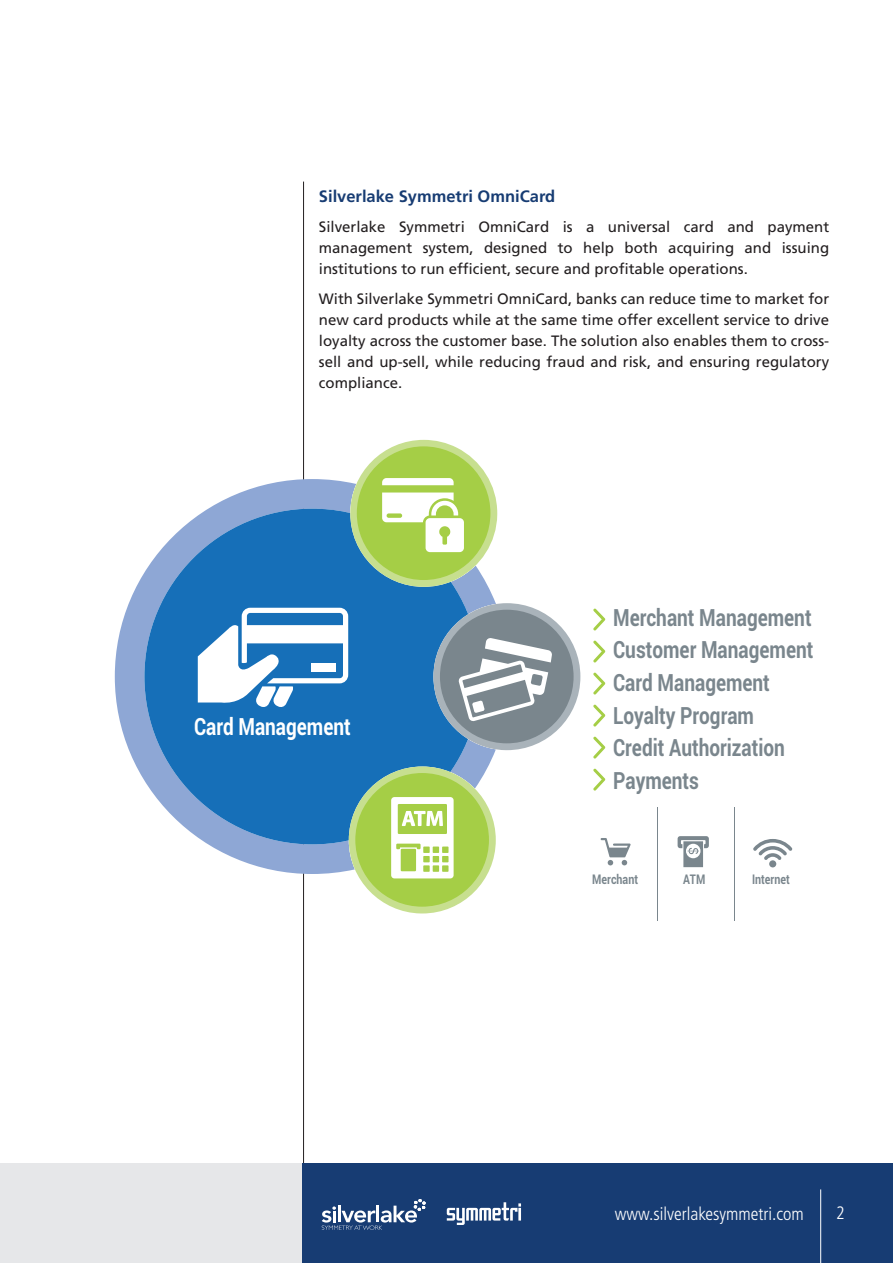
<style>
.page{position:relative;width:893px;height:1263px;background:#fff}
.page>*{position:absolute;margin:0;border:0;box-sizing:border-box;transform-origin:0 0}
.t1{font:700 23.7px/32.7px "Roboto";color:#7a868d;scale:.8 1}
.t2{font:700 23.7px "Roboto";color:#fff;scale:.8 1}
.t3{font:300 condensed 18px "Frutiger LT Std";color:#fff}
.t4{font:700 16.5px "Frutiger LT Std";color:#173c73}
.t5{font:15px/21px "Frutiger LT Std";color:#231f20;text-align:justify}
.t6{font:700 13.35px "Roboto";color:#7a868d;scale:.8 1}
</style>
<div class="page">
<hr style="left:303px;top:182px;width:1px;height:1027px;background:#231f20">
<div style="left:0;top:1164px;width:304px;height:99px;background:#e6e7e9"></div>
<div style="left:303px;top:1164px;width:590px;height:99px;background:#173c73"></div>
<svg style="left:322px;top:1199px;width:104px;height:31px"></svg>
<svg style="left:447px;top:1202px;width:74px;height:23px"></svg>
<hr style="left:820px;top:1189px;width:1px;height:74px;background:#fff">
<svg style="left:115px;top:479px;width:381px;height:395px;fill:#8ea7d5"></svg>
<div style="left:144px;top:509px;width:336px;height:335px;background:#166fb8;border-radius:50%"></div>
<svg style="left:593px;top:608px;width:12px;height:23px"></svg>
<svg style="left:593px;top:640px;width:12px;height:23px"></svg>
<svg style="left:593px;top:672px;width:12px;height:23px"></svg>
<svg style="left:593px;top:704px;width:12px;height:23px"></svg>
<svg style="left:593px;top:736px;width:12px;height:23px"></svg>
<svg style="left:593px;top:768px;width:12px;height:23px"></svg>
<hr style="left:657px;top:807px;width:1px;height:114px;background:#7a868d">
<hr style="left:734px;top:807px;width:1px;height:114px;background:#7a868d">
<svg style="left:601px;top:838px;width:30px;height:27px"></svg>
<svg style="left:433px;top:603px;width:147px;height:147px"></svg>
<svg style="left:350px;top:440px;width:147px;height:147px"></svg>
<svg style="left:349px;top:766px;width:147px;height:147px"></svg>
<svg style="left:678px;top:836px;width:31px;height:31px"></svg>
<svg style="left:753px;top:839px;width:39px;height:28px"></svg>
<svg style="left:198px;top:608px;width:150px;height:99px"></svg>
<p class="t4" style="left:319px;top:187px;width:238px">Silverlake Symmetri OmniCard</p>
<p class="t5" style="left:319px;top:217px;width:512px">Silverlake Symmetri OmniCard is a universal card and payment management system, designed to help both acquiring and issuing institutions to run efficient, secure and profitable operations.</p>
<p class="t5" style="left:319px;top:289px;width:512px">With Silverlake Symmetri OmniCard, banks can reduce time to market for new card products while at the same time offer excellent service to drive loyalty across the customer base. The solution also enables them to cross&shy;sell and up-sell, while reducing fraud and risk, and ensuring regulatory compliance.</p>
<h1 class="t2" style="left:194px;top:710px;width:197px">Card Management</h1>
<h1 class="t1" style="left:613px;top:600px;width:252px">Merchant Management<br>Customer Management<br>Card Management<br>Loyalty Program<br>Credit Authorization<br>Payments</h1>
<p class="t6" style="left:592px;top:869px;width:59px">Merchant</p>
<p class="t6" style="left:683px;top:869px;width:29px">ATM</p>
<p class="t6" style="left:752px;top:869px;width:49px">Internet</p>
<p class="t3" style="left:615px;top:1203px;width:190px">www.silverlakesymmetri.com</p>
<p class="t3" style="left:836px;top:1203px;width:10px">32</p>
</div>
